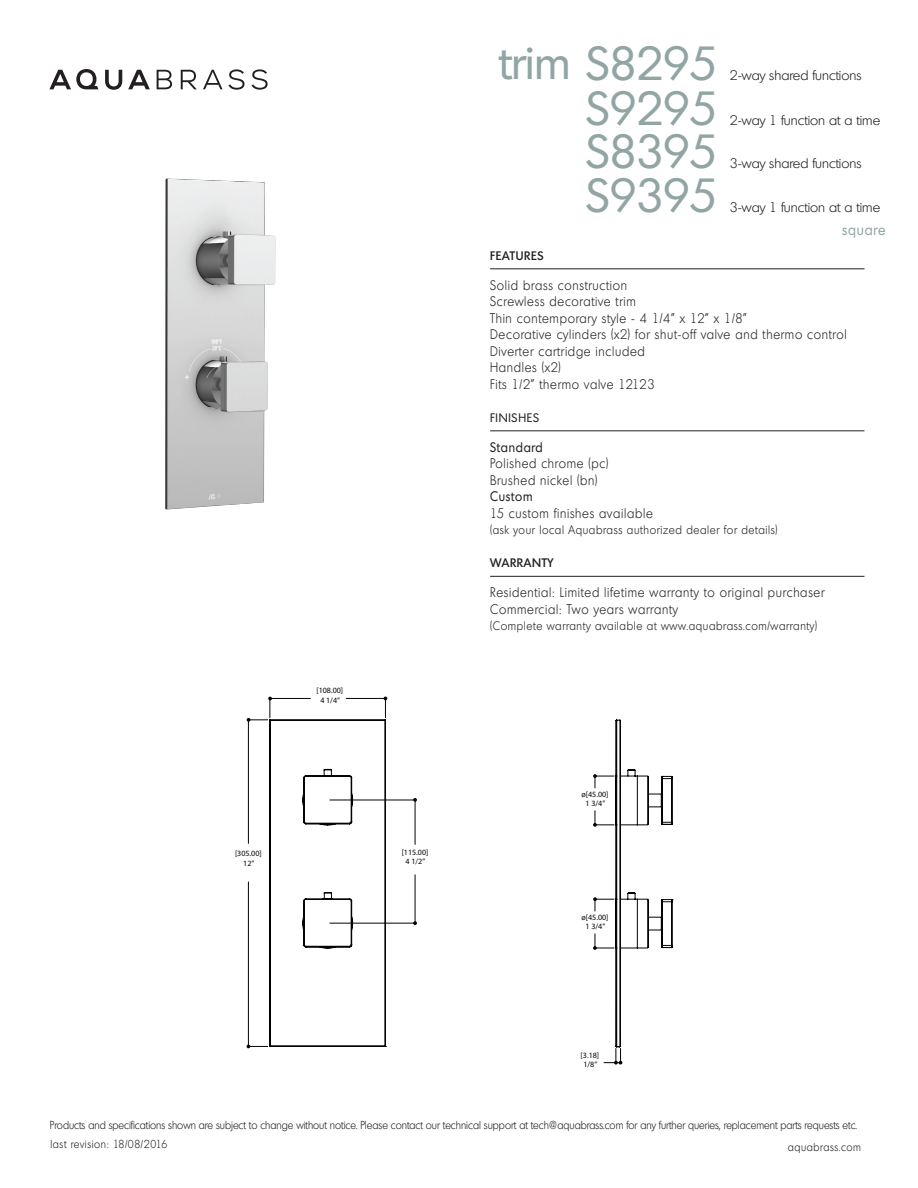
<style>
.page{position:relative;width:918px;height:1188px;background:#fff}
.page>*{position:absolute;margin:0;border:0;box-sizing:border-box;transform-origin:0 0}
.t1{font:46.5px "Montreal Serial";color:#91a5a4}
.t2{font:15px "Montreal Serial";letter-spacing:.06em;color:#91a5a4;scale:.9 1}
.designer{font:300 13.5px/16.5px "Montreal Serial";letter-spacing:.06em;color:#231f20;scale:.9 1}
.designer-2{font:300 13.5px "Montreal Serial";color:#231f20}
.designer-3{font:13.5px "Montreal Serial";letter-spacing:.06em;color:#231f20;scale:.9 1}
.designer-4{font:300 12px "Montreal Serial";letter-spacing:.06em;color:#231f20;scale:.9 1}
.designer-5{font:500 12px "Montreal Serial";letter-spacing:.06em;color:#231f20}
.designer-6{font:12px "Montreal Serial";letter-spacing:.06em;color:#231f20}
.designer-7{font:300 11.25px "Montreal Serial";color:#231f20;scale:.9 1}
.designer-8{font:300 11.25px "Montreal Serial";letter-spacing:.06em;color:#231f20;scale:.9 1}
.t3{font:8.1px/9.6px "Myriad Pro";color:#040503;text-align:center}
</style>
<div class="page">
<svg style="left:105px;top:70px;width:17px;height:20px"></svg>
<svg style="left:128px;top:70px;width:22px;height:19px"></svg>
<svg style="left:157px;top:70px;width:15px;height:19px"></svg>
<svg style="left:181px;top:70px;width:16px;height:19px"></svg>
<svg style="left:203px;top:69px;width:41px;height:21px"></svg>
<svg style="left:252px;top:69px;width:16px;height:21px"></svg>
<svg style="left:49px;top:69px;width:49px;height:20px"></svg>
<hr style="left:490px;top:269px;width:374px;height:1px;background:#231f20">
<hr style="left:490px;top:431px;width:374px;height:1px;background:#231f20">
<hr style="left:490px;top:576px;width:374px;height:1px;background:#231f20">
<img style="left:165px;top:178px;width:111px;height:332px">
<hr style="left:248px;top:882px;width:1px;height:164px;background:#040503">
<hr style="left:248px;top:720px;width:1px;height:123px;background:#040503">
<hr style="left:270px;top:698px;width:40px;height:1px;background:#040503">
<hr style="left:346px;top:698px;width:39px;height:1px;background:#040503">
<svg style="left:269px;top:718px;width:404px;height:330px"></svg>
<svg style="left:384px;top:697px;width:3px;height:21px"></svg>
<svg style="left:247px;top:697px;width:25px;height:25px"></svg>
<svg style="left:247px;top:1045px;width:21px;height:3px"></svg>
<svg style="left:413px;top:798px;width:4px;height:4px"></svg>
<svg style="left:413px;top:921px;width:4px;height:4px"></svg>
<svg style="left:593px;top:774px;width:21px;height:14px"></svg>
<svg style="left:593px;top:811px;width:21px;height:16px"></svg>
<svg style="left:593px;top:897px;width:21px;height:14px"></svg>
<svg style="left:593px;top:934px;width:21px;height:16px"></svg>
<svg style="left:604px;top:1049px;width:18px;height:16px"></svg>
<p class="t1" style="left:499px;top:33px;width:219px">trim S8295</p>
<p class="t1" style="left:586px;top:78px;width:131px">S9295</p>
<p class="t1" style="left:586px;top:122px;width:131px">S8395</p>
<p class="t1" style="left:586px;top:166px;width:131px">S9395</p>
<p class="designer-2" style="left:730px;top:67px;width:133px">2-way shared functions</p>
<p class="designer-2" style="left:730px;top:112px;width:152px">2-way 1 function at a time</p>
<p class="designer-2" style="left:730px;top:155px;width:133px">3-way shared functions</p>
<p class="designer-2" style="left:730px;top:199px;width:152px">3-way 1 function at a time</p>
<p class="t2" style="left:842px;top:220px;width:49px">square</p>
<p class="t3" style="left:316px;top:686px;width:28px">[108.00]<br>4 1/4”</p>
<p class="t3" style="left:235px;top:849px;width:28px">[305.00]<br>12”</p>
<p class="t3" style="left:402px;top:847px;width:28px">[115.00]<br>4 1/2”</p>
<p class="designer-5" style="left:490px;top:248px;width:55px">FEATURES</p>
<p class="designer" style="left:490px;top:277px;width:154px">Solid brass construction</p>
<p class="designer" style="left:490px;top:293px;width:163px">Screwless decorative trim</p>
<p class="designer" style="left:490px;top:310px;width:287px">Thin contemporary style - 4 1/4” x 12” x 1/8”</p>
<p class="designer" style="left:490px;top:326px;width:398px">Decorative cylinders (x2) for shut-off valve and thermo control<br>Diverter cartridge included</p>
<p class="designer" style="left:490px;top:359px;width:80px">Handles (x2)</p>
<p class="designer" style="left:490px;top:376px;width:184px">Fits 1/2” thermo valve 12123</p>
<p class="designer-6" style="left:490px;top:410px;width:51px">FINISHES</p>
<p class="designer-3" style="left:490px;top:439px;width:60px">Standard</p>
<p class="designer" style="left:490px;top:455px;width:133px">Polished chrome (pc)</p>
<p class="designer" style="left:490px;top:472px;width:121px">Brushed nickel (bn)</p>
<p class="designer-3" style="left:490px;top:488px;width:49px">Custom</p>
<p class="designer" style="left:490px;top:505px;width:182px">15 custom finishes available</p>
<p class="designer-4" style="left:490px;top:523px;width:321px">(ask your local Aquabrass authorized dealer for details)</p>
<p class="designer-5" style="left:490px;top:555px;width:65px">WARRANTY</p>
<p class="designer" style="left:490px;top:584px;width:373px">Residential: Limited lifetime warranty to original purchaser</p>
<p class="designer" style="left:490px;top:601px;width:210px">Commercial: Two years warranty</p>
<p class="designer-4" style="left:490px;top:619px;width:365px">(Complete warranty available at www.aquabrass.com/warranty)</p>
<p class="t3" style="left:581px;top:789px;width:29px">ø[45.00]<br>1 3/4”</p>
<p class="t3" style="left:581px;top:912px;width:29px">ø[45.00]<br>1 3/4”</p>
<p class="t3" style="left:581px;top:1050px;width:20px">[3.18]<br>1/8”</p>
<p class="designer-7" style="left:50px;top:1118px;width:898px">Products and specifications shown are subject to change without notice. Please contact our technical support at tech@aquabrass.com for any further queries, replacement parts requests etc.</p>
<p class="designer-8" style="left:50px;top:1137px;width:132px">last revision: 18/08/2016</p>
<p class="designer-8" style="left:788px;top:1140px;width:83px">aquabrass.com</p>
</div>
